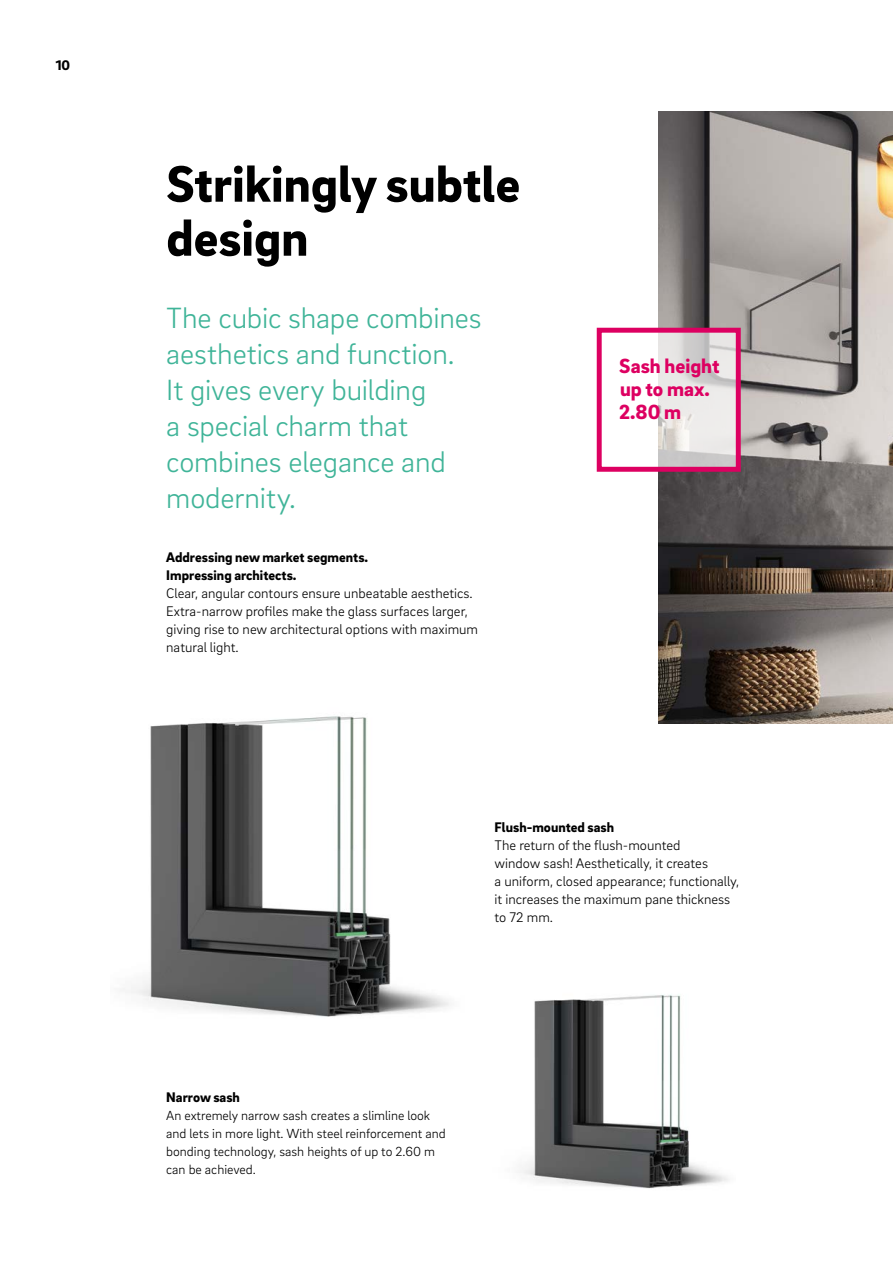
<style>
.page{position:relative;width:893px;height:1263px;background:#fff}
.page>*{position:absolute;margin:0;border:0;box-sizing:border-box;transform-origin:0 0}
._01__Headline_-_35pt{font:900 52.5px/54px "Brix Sans";color:#000}
._11__Highlighter_-_2{font:300 30px/36px "Brix Sans";letter-spacing:-.005em;color:#3fb498}
._50__EC_headline_-_1{font:900 21px/23.1px "Brix Sans";color:#dd0061}
._16__Body_text_-_9_5{font:300 14.25px/18px "Brix Sans";color:#000}
._14__Body_subline{font:900 14.25px/18px "Brix Sans";color:#000}
.MP__Page_numbers_-_9{font:900 14.25px "Brix Sans";color:#000}
._16__Body_text_-_9_5-2{font:300 13.5px/18px "Brix Sans";color:#000}
</style>
<div class="page">
<img style="left:659px;top:112px;width:234px;height:612px">
<svg style="left:658px;top:334px;width:77px;height:132px;background:#e1dfde"></svg>
<div style="left:597px;top:328px;width:144px;height:144px;border:5px solid #dd0061"></div>
<img style="left:123px;top:716px;width:326px;height:301px">
<img style="left:519px;top:995px;width:210px;height:194px">
<p class="MP__Page_numbers_-_9" style="left:56px;top:56px;width:16px">10</p>
<p class="_01__Headline_-_35pt" style="left:166px;top:154px;width:355px">Strikingly subtle design</p>
<p class="_11__Highlighter_-_2" style="left:166px;top:298px;width:317px">The cubic shape combines</p>
<p class="_11__Highlighter_-_2" style="left:166px;top:334px;width:290px">aesthetics and function.<br>It gives every building<br>a special charm that combines elegance and modernity.</p>
<p class="_14__Body_subline" style="left:166px;top:547px;width:203px">Addressing new market segments.<br>Impressing architects.</p>
<p class="_16__Body_text_-_9_5" style="left:166px;top:583px;width:313px">Clear, angular contours ensure unbeatable aesthetics.<br>Extra-narrow profiles make the glass surfaces larger, giving rise to new architectural options with maximum natural light.</p>
<p class="_50__EC_headline_-_1" style="left:619px;top:353px;width:102px">Sash height up to max.<br>2.80 m</p>
<p class="_14__Body_subline" style="left:495px;top:817px;width:121px">Flush-mounted sash</p>
<p class="_16__Body_text_-_9_5" style="left:495px;top:835px;width:187px">The return of the flush-mounted</p>
<p class="_16__Body_text_-_9_5" style="left:495px;top:853px;width:215px">window sash! Aesthetically, it creates</p>
<p class="_16__Body_text_-_9_5" style="left:495px;top:871px;width:246px">a uniform, closed appearance; functionally, it increases the maximum pane thickness to 72 mm.</p>
<p class="_14__Body_subline" style="left:166px;top:1087px;width:75px">Narrow sash</p>
<p class="_16__Body_text_-_9_5-2" style="left:166px;top:1106px;width:281px">An extremely narrow sash creates a slimline look and lets in more light. With steel reinforcement and bonding technology, sash heights of up to 2.60 m can be achieved.</p>
</div>
